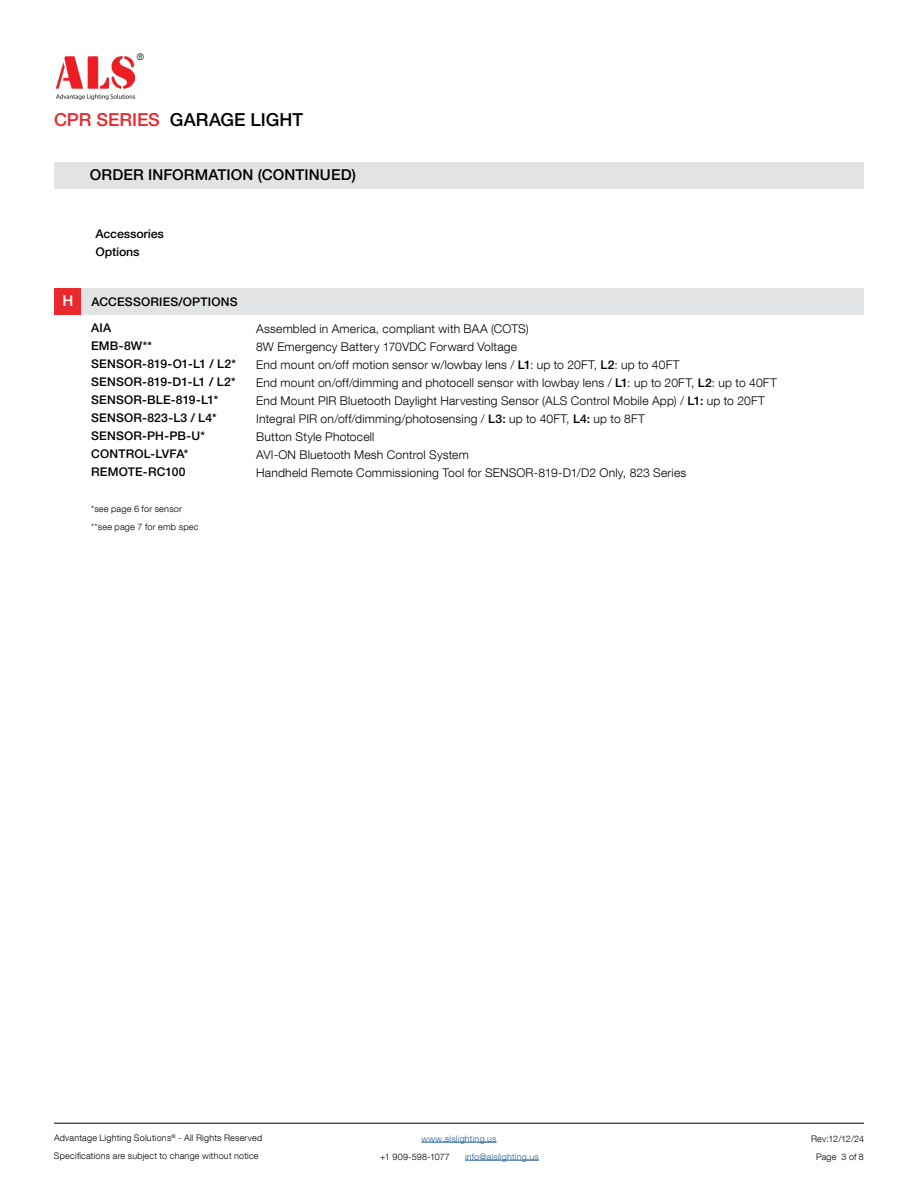
<style>
.page{position:relative;width:918px;height:1188px;background:#fff}
.page>*{position:absolute;margin:0;border:0;box-sizing:border-box;transform-origin:0 0}
.t1{font:500 18px "Helvetica Neue LT Pro";color:#000}
.t2{font:500 15px "Helvetica Neue LT Pro";letter-spacing:.01em;color:#000}
.t3{font:500 15px "Helvetica Neue LT Pro";color:#fff}
.t4{font:300 12px/18px "Helvetica Neue LT Com";letter-spacing:.015em;color:#000}
.t5{font:500 12px/18px "Helvetica Neue LT Pro";letter-spacing:.015em;color:#000}
.t6{font:300 9px/18px "Helvetica Neue LT Com";letter-spacing:.025em;color:#000}
.t7{font:300 9px "Helvetica Neue LT Com";letter-spacing:.025em;color:#215e9e}
.s1{color:#ea292f}
.s2{font-family:"Helvetica Neue LT Pro";font-weight:500}
</style>
<div class="page">
<hr style="left:421px;top:1142px;width:76px;height:1px;background:#215e9e">
<hr style="left:465px;top:1160px;width:74px;height:1px;background:#215e9e">
<hr style="left:54px;top:1123px;width:810px;height:1px;background:#000">
<img style="left:56px;top:57px;width:79px;height:43px">
<div style="left:54px;top:288px;width:27px;height:27px;background:#ea292f"></div>
<div style="left:81px;top:288px;width:783px;height:27px;background:#e2e3e4"></div>
<div style="left:82px;top:162px;width:782px;height:26px;background:#e2e3e4"></div>
<div style="left:54px;top:162px;width:28px;height:26px;background:#e2e3e4"></div>
<p class="t6" style="left:137px;top:48px;width:9px">®</p>
<h1 class="t1" style="left:54px;top:109px;width:251px"><span class="s1">CPR SERIES</span> GARAGE LIGHT</h1>
<p class="t2" style="left:90px;top:166px;width:267px">ORDER INFORMATION (CONTINUED)</p>
<p class="t3" style="left:62px;top:292px;width:12px">H</p>
<p class="t5" style="left:95px;top:225px;width:70px">Accessories<br>Options</p>
<p class="t5" style="left:91px;top:289px;width:148px;line-height:26px">ACCESSORIES/OPTIONS<br>AIA</p>
<p class="t5" style="left:91px;top:337px;width:146px">EMB-8W**<br>SENSOR-819-O1-L1 / L2*<br>SENSOR-819-D1-L1 / L2*<br>SENSOR-BLE-819-L1*<br>SENSOR-823-L3 / L4*<br>SENSOR-PH-PB-U*<br>CONTROL-LVFA*<br>REMOTE-RC100</p>
<p class="t6" style="left:91px;top:500px;width:109px">*see page 6 for sensor **see page 7 for emb spec</p>
<p class="t4" style="left:256px;top:319px;width:522px">Assembled in America, compliant with BAA (COTS)<br>8W Emergency Battery 170VDC Forward Voltage<br>End mount on/off motion sensor w/lowbay lens / <span class="s2">L1</span>: up to 20FT, <span class="s2">L2</span>: up to 40FT<br>End mount on/off/dimming and photocell sensor with lowbay lens / <span class="s2">L1</span>: up to 20FT, <span class="s2">L2</span>: up to 40FT End Mount PIR Bluetooth Daylight Harvesting Sensor (ALS Control Mobile App) / <span class="s2">L1:</span> up to 20FT Integral PIR on/off/dimming/photosensing / <span class="s2">L3:</span> up to 40FT, <span class="s2">L4:</span> up to 8FT<br>Button Style Photocell<br>AVI-ON Bluetooth Mesh Control System<br>Handheld Remote Commissioning Tool for SENSOR-819-D1/D2 Only, 823 Series</p>
<p class="t6" style="left:54px;top:1129px;width:210px">Advantage Lighting Solutions<sup>®</sup> - All Rights Reserved<br>Specifications are subject to change without notice</p>
<p class="t6" style="left:811px;top:1129px;width:54px;text-align:center">Rev:12/12/24<br>Page 3 of 8</p>
<p class="t7" style="left:421px;top:1133px;width:77px">www.alslighting.us</p>
<p class="t6" style="left:380px;top:1147px;width:71px">+1 909-598-1077</p>
<p class="t7" style="left:465px;top:1151px;width:75px">info@alslighting.us</p>
</div>
